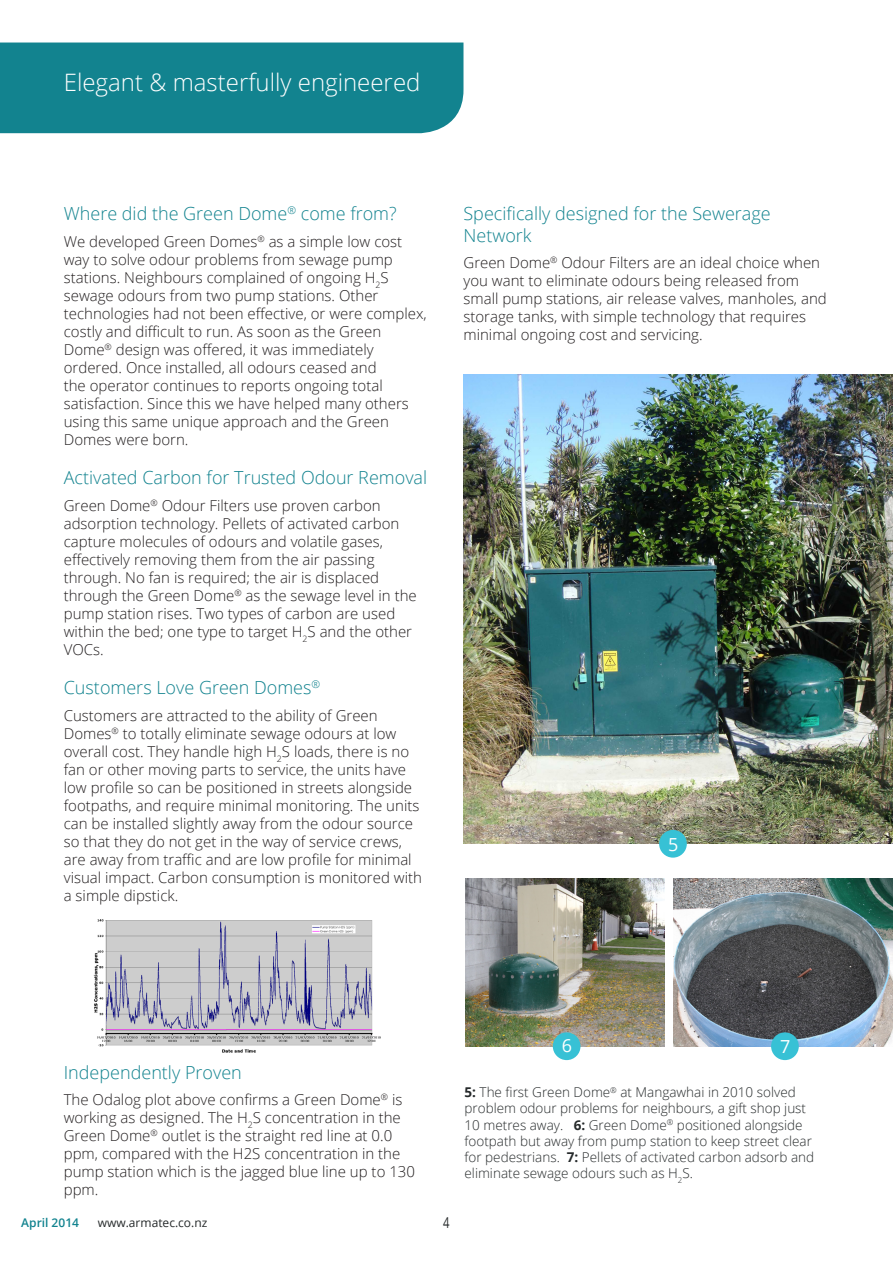
<style>
.page{position:relative;width:893px;height:1263px;background:#fff}
.page>*{position:absolute;margin:0;border:0;box-sizing:border-box;transform-origin:0 0}
.Page_Title{font:300 24px "Open Sans";color:#fff}
.Body_Accent{font:300 18px/21.6px "Open Sans";color:#12838f}
.t1{font:18px "Open Sans";color:#fff}
.Body{font:300 15px/18px "Open Sans";color:#231f20}
.t2{font:15px "Open Sans";color:#262a2b;scale:.75 1}
.Description_Text{font:300 13.5px/16.2px "Open Sans";color:#262a2b}
.t3{font:12px "Open Sans";color:#262a2b}
.t4{font:600 12px "Open Sans";color:#12838f}
.s1{font-weight:700}
</style>
<div class="page">
<div style="left:0;top:43px;width:463px;height:90px;background:#12838f"></div>
<img style="left:463px;top:374px;width:430px;height:470px">
<img style="left:674px;top:879px;width:219px;height:167px">
<img style="left:465px;top:879px;width:200px;height:167px">
<div style="left:659px;top:830px;width:28px;height:28px;background:#37c1d5;border-radius:50%"></div>
<div style="left:553px;top:1032px;width:27px;height:28px;background:#37c1d5;border-radius:50%"></div>
<div style="left:771px;top:1032px;width:28px;height:28px;background:#37c1d5;border-radius:50%"></div>
<img style="left:94px;top:919px;width:286px;height:134px">
<p class="Page_Title" style="left:64px;top:66px;width:358px">Elegant &amp; masterfully engineered</p>
<p class="Body_Accent" style="left:64px;top:202px;width:334px">Where did the Green Dome<sup>®</sup> come from?</p>
<p class="Body" style="left:64px;top:232px;width:364px">We developed Green Domes<sup>®</sup> as a simple low cost way to solve odour problems from sewage pump stations. Neighbours complained of ongoing H<sub>2</sub>S sewage odours from two pump stations. Other technologies had not been effective, or were complex, costly and difficult to run. As soon as the Green Dome<sup>®</sup> design was offered, it was immediately ordered. Once installed, all odours ceased and<br>the operator continues to reports ongoing total satisfaction. Since this we have helped many others using this same unique approach and the Green Domes were born.</p>
<p class="Body_Accent" style="left:64px;top:466px;width:365px">Activated Carbon for Trusted Odour Removal</p>
<p class="Body" style="left:64px;top:496px;width:354px">Green Dome<sup>®</sup> Odour Filters use proven carbon adsorption technology. Pellets of activated carbon capture molecules of odours and volatile gases, effectively removing them from the air passing through. No fan is required; the air is displaced through the Green Dome<sup>®</sup> as the sewage level in the pump station rises. Two types of carbon are used within the bed; one type to target H<sub>2</sub>S and the other VOCs.</p>
<p class="Body_Accent" style="left:64px;top:676px;width:258px">Customers Love Green Domes<sup>®</sup></p>
<p class="Body" style="left:64px;top:706px;width:360px">Customers are attracted to the ability of Green Domes<sup>®</sup> to totally eliminate sewage odours at low overall cost. They handle high H<sub>2</sub>S loads, there is no fan or other moving parts to service, the units have low profile so can be positioned in streets alongside footpaths, and require minimal monitoring. The units can be installed slightly away from the odour source so that they do not get in the way of service crews, are away from traffic and are low profile for minimal visual impact. Carbon consumption is monitored with a simple dipstick.</p>
<p class="Body_Accent" style="left:463px;top:202px;width:309px">Specifically designed for the Sewerage<br>Network</p>
<p class="Body" style="left:463px;top:253px;width:365px">Green Dome<sup>®</sup> Odour Filters are an ideal choice when you want to eliminate odours being released from small pump stations, air release valves, manholes, and storage tanks, with simple technology that requires minimal ongoing cost and servicing.</p>
<p class="t1" style="left:668px;top:832px;width:12px">5</p>
<p class="Body_Accent" style="left:64px;top:1061px;width:180px">Independently Proven</p>
<p class="Body" style="left:64px;top:1090px;width:353px">The Odalog plot above confirms a Green Dome<sup>®</sup> is working as designed. The H<sub>2</sub>S concentration in the Green Dome<sup>®</sup> outlet is the straight red line at 0.0 ppm, compared with the H2S concentration in the pump station which is the jagged blue line up to 130 ppm.</p>
<p class="t4" style="left:21px;top:1214px;width:59px">April 2014</p>
<p class="t3" style="left:98px;top:1214px;width:111px">www.armatec.co.nz</p>
<p class="t2" style="left:443px;top:1212px;width:10px">4</p>
<p class="t1" style="left:562px;top:1033px;width:12px">6</p>
<p class="t1" style="left:780px;top:1034px;width:12px">7</p>
<p class="Description_Text" style="left:465px;top:1084px;width:351px"><span class="s1">5:</span> The first Green Dome<sup>®</sup> at Mangawhai in 2010 solved problem odour problems for neighbours, a gift shop just 10 metres away. <span class="s1">6:</span> Green Dome<sup>®</sup> positioned alongside footpath but away from pump station to keep street clear for pedestrians. <span class="s1">7:</span> Pellets of activated carbon adsorb and eliminate sewage odours such as H<sub>2</sub>S.</p>
</div>
